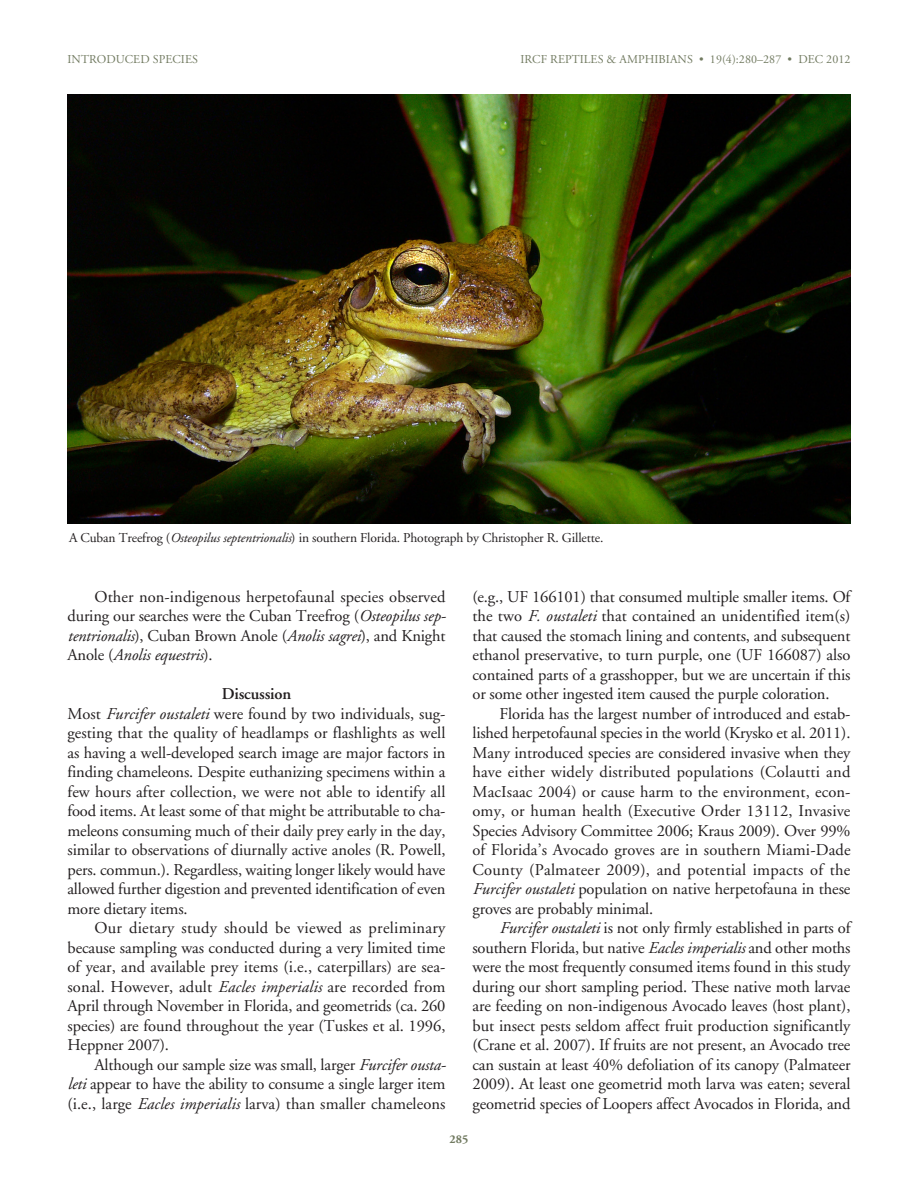
<style>
.page{position:relative;width:918px;height:1188px;background:#fff}
.page>*{position:absolute;margin:0;border:0;box-sizing:border-box;transform-origin:0 0}
.TEXT{font:16.5px/19.5px "Adobe Garamond";letter-spacing:-.01em;color:#231f20;text-align:justify}
.SUBhead{font:600 16.5px "Adobe Garamond";letter-spacing:-.01em;color:#231f20}
.Figure_Caption{font:13.5px "Adobe Garamond";letter-spacing:-.01em;color:#231f20}
.Running_Head_RIGHT{font:12px "Adobe Garamond";letter-spacing:.005em;color:#717a60}
.t1{font:700 12px "Adobe Garamond";color:#717a60}
.s1{font-style:italic}
</style>
<div class="page">
<img style="left:68px;top:94px;width:782px;height:429px">
<p class="Running_Head_RIGHT" style="left:68px;top:53px;width:132px">INTRODUCED SPECIES</p>
<p class="Running_Head_RIGHT" style="left:520px;top:53px;width:332px">IRCF REPTILES &amp; AMPHIBIANS • 19(4):280–287 • DEC 2012</p>
<p class="Figure_Caption" style="left:69px;top:530px;width:536px">A Cuban Treefrog (<span class="s1">Osteopilus septentrionalis</span>) in southern Florida. Photograph by Christopher R. Gillette.</p>
<p class="TEXT" style="left:68px;top:587px;width:380px;text-indent:27px">Other non-indigenous herpetofaunal species observed during our searches were the Cuban Treefrog (<span class="s1">Osteopilus sep&shy;tentrionalis</span>), Cuban Brown Anole (<span class="s1">Anolis sagrei</span>), and Knight Anole (<span class="s1">Anolis equestris</span>).</p>
<p class="SUBhead" style="left:222px;top:685px;width:71px">Discussion</p>
<p class="TEXT" style="left:68px;top:704px;width:380px">Most <span class="s1">Furcifer oustaleti</span> were found by two individuals, sug&shy;gesting that the quality of headlamps or flashlights as well as having a well-developed search image are major factors in finding chameleons. Despite euthanizing specimens within a few hours after collection, we were not able to identify all food items. At least some of that might be attributable to cha&shy;meleons consuming much of their daily prey early in the day, similar to observations of diurnally active anoles (R. Powell, pers. commun.). Regardless, waiting longer likely would have allowed further digestion and prevented identification of even more dietary items.</p>
<p class="TEXT" style="left:68px;top:919px;width:380px;text-indent:27px">Our dietary study should be viewed as preliminary because sampling was conducted during a very limited time of year, and available prey items (i.e., caterpillars) are sea&shy;sonal. However, adult <span class="s1">Eacles imperialis</span> are recorded from April through November in Florida, and geometrids (ca. 260 species) are found throughout the year (Tuskes et al. 1996, Heppner 2007).</p>
<p class="TEXT" style="left:68px;top:1055px;width:380px;text-indent:27px">Although our sample size was small, larger <span class="s1">Furcifer ousta&shy;leti</span> appear to have the ability to consume a single larger item (i.e., large <span class="s1">Eacles imperialis</span> larva) than smaller chameleons</p>
<p class="TEXT" style="left:472px;top:587px;width:380px">(e.g., UF 166101) that consumed multiple smaller items. Of the two <span class="s1">F. oustaleti</span> that contained an unidentified item(s) that caused the stomach lining and contents, and subsequent ethanol preservative, to turn purple, one (UF 166087) also contained parts of a grasshopper, but we are uncertain if this or some other ingested item caused the purple coloration.</p>
<p class="TEXT" style="left:472px;top:704px;width:380px;text-indent:27px">Florida has the largest number of introduced and estab&shy;lished herpetofaunal species in the world (Krysko et al. 2011).<br>Many introduced species are considered invasive when they have either widely distributed populations (Colautti and MacIsaac 2004) or cause harm to the environment, econ&shy;omy, or human health (Executive Order 13112, Invasive Species Advisory Committee 2006; Kraus 2009). Over 99% of Florida’s Avocado groves are in southern Miami-Dade County (Palmateer 2009), and potential impacts of the <span class="s1">Furcifer oustaleti</span> population on native herpetofauna in these groves are probably minimal.</p>
<p class="TEXT" style="left:472px;top:919px;width:380px;text-indent:27px"><span class="s1">Furcifer oustaleti</span> is not only firmly established in parts of southern Florida, but native <span class="s1">Eacles imperialis</span> and other moths were the most frequently consumed items found in this study during our short sampling period. These native moth larvae are feeding on non-indigenous Avocado leaves (host plant), but insect pests seldom affect fruit production significantly (Crane et al. 2007). If fruits are not present, an Avocado tree can sustain at least 40% defoliation of its canopy (Palmateer 2009). At least one geometrid moth larva was eaten; several geometrid species of Loopers affect Avocados in Florida, and</p>
<p class="t1" style="left:450px;top:1132px;width:20px">285</p>
</div>
